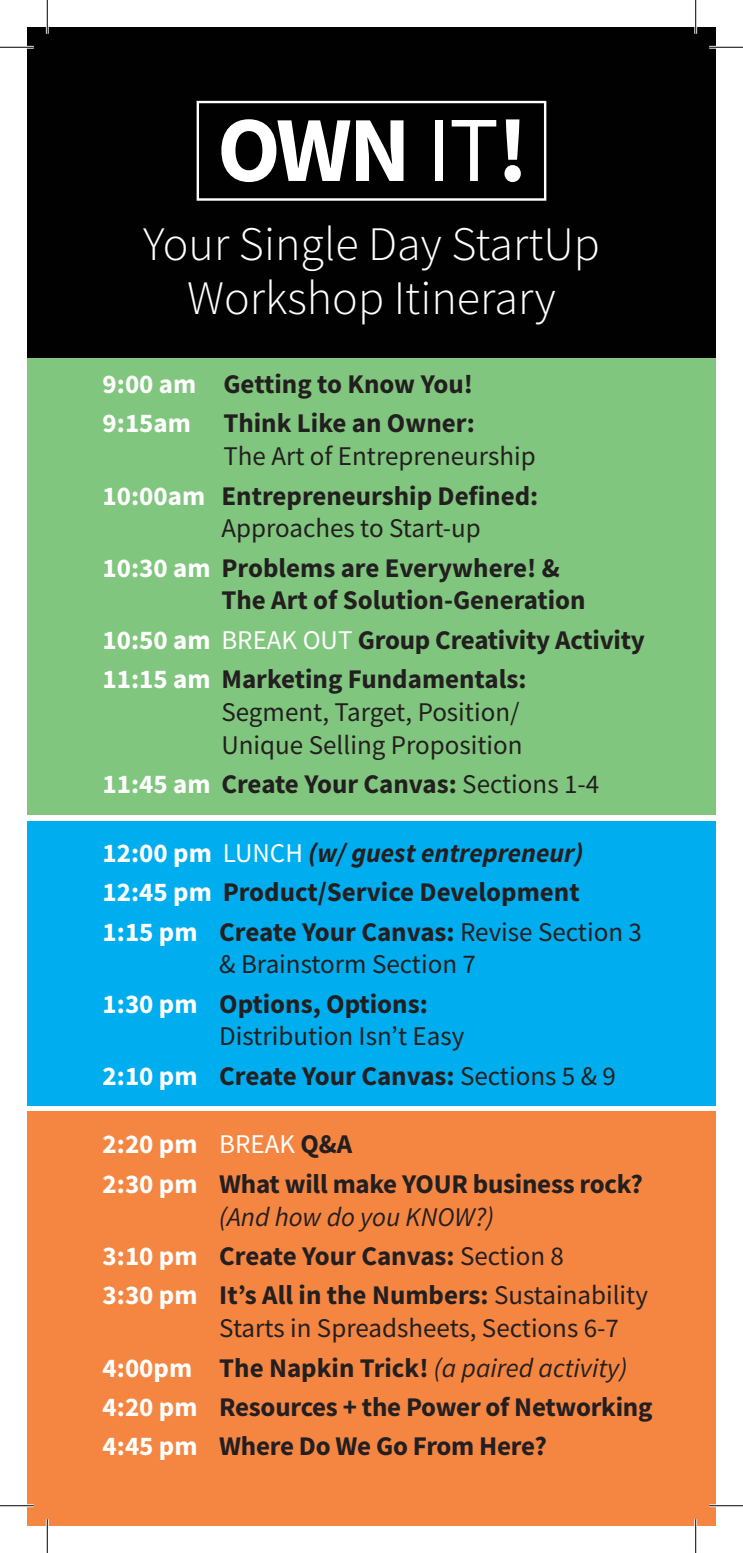
<style>
.page{position:relative;width:743px;height:1553px;background:#fff}
.page>*{position:absolute;margin:0;border:0;box-sizing:border-box;transform-origin:0 0}
.t1{font:700 92.92px "Source Sans Pro";color:#fff}
.t2{font:300 48.15px/53.3px "Source Sans Pro";color:#fff;text-align:center}
.t3{font:700 27px/39.4px "Source Sans Pro";color:#231f20}
.t4{font:27px/39.4px "Source Sans Pro";color:#231f20}
.s1{font-weight:400}
.s2{font-size:91.8px}
.s3{color:#fff}
.s4{font-weight:700;color:#fff}
.s5{font-weight:700}
.s6{font-weight:400;color:#fff}
.s7{font-style:italic}
.s8{font-weight:400;font-style:italic}
</style>
<div class="page">
<div style="left:27px;top:1112px;width:689px;height:414px;background:#f58642"></div>
<div style="left:27px;top:27px;width:689px;height:354px;background:#010101"></div>
<div style="left:27px;top:358px;width:689px;height:457px;background:#81c67e"></div>
<div style="left:27px;top:821px;width:689px;height:284px;background:#00aeef"></div>
<div style="left:196px;top:101px;width:350px;height:100px;border:2px solid #fff"></div>
<hr style="left:0;top:46px;width:34px;height:3px;background:#fff">
<hr style="left:709px;top:46px;width:33px;height:3px;background:#fff">
<hr style="left:0;top:1504px;width:34px;height:3px;background:#fff">
<hr style="left:709px;top:1504px;width:33px;height:3px;background:#fff">
<hr style="left:46px;top:0;width:3px;height:34px;background:#fff">
<hr style="left:46px;top:1519px;width:3px;height:33px;background:#fff">
<hr style="left:694px;top:0;width:3px;height:34px;background:#fff">
<hr style="left:694px;top:1519px;width:3px;height:33px;background:#fff">
<hr style="left:0;top:47px;width:34px;height:1px;background:#000">
<hr style="left:709px;top:47px;width:33px;height:1px;background:#000">
<hr style="left:0;top:1505px;width:34px;height:1px;background:#000">
<hr style="left:709px;top:1505px;width:33px;height:1px;background:#000">
<hr style="left:47px;top:0;width:1px;height:34px;background:#000">
<hr style="left:47px;top:1519px;width:1px;height:33px;background:#000">
<hr style="left:695px;top:0;width:1px;height:34px;background:#000">
<hr style="left:695px;top:1519px;width:1px;height:33px;background:#000">
<h1 class="t1" style="left:217px;top:87px;width:312px">OWN <span class="s1">IT</span><span class="s2">!</span></h1>
<h2 class="t2" style="left:143px;top:218px;width:458px">Your Single Day StartUp<br>Workshop Itinerary</h2>
<p class="t3" style="left:103px;top:364px;width:373px"><span class="s3">9:00 am</span> Getting to Know You!<br><span class="s3">9:15am</span> Think Like an Owner:</p>
<p class="t4" style="left:103px;top:436px;width:437px;text-align:right">The Art of Entrepreneurship<br><span class="s4">10:00am</span> <span class="s5">Entrepreneurship Defined:</span></p>
<p class="t3" style="left:103px;top:508px;width:458px;text-indent:119px"><span class="s1">Approaches to Start-up<br></span><span class="s3">10:30 am</span> Problems are Everywhere! &amp;</p>
<p class="t3" style="left:103px;top:580px;width:543px;text-indent:119px">The Art of Solution-Generation<br><span class="s3">10:50 am</span> <span class="s6">BREAK OUT</span> Group Creativity Activity<br><span class="s3">11:15 am</span> Marketing Fundamentals:</p>
<p class="t4" style="left:221px;top:695px;width:303px;line-height:32.6px">Segment, Target, Position/<br>Unique Selling Proposition</p>
<p class="t3" style="left:103px;top:764px;width:498px"><span class="s3">11:45 am</span> Create Your Canvas: <span class="s1">Sections 1-4</span></p>
<p class="t3" style="left:103px;top:832px;width:540px"><span class="s3">12:00 pm</span> <span class="s6">LUNCH</span> <span class="s7">(w/ guest entrepreneur)<br></span><span class="s3">12:45 pm</span> Product/Service Development<br><span class="s3">1:15 pm</span> Create Your Canvas: <span class="s1">Revise Section 3</span></p>
<p class="t4" style="left:103px;top:944px;width:375px;text-indent:116px">&amp; Brainstorm Section 7<br><span class="s4">1:30 pm</span> <span class="s5">Options, Options:</span></p>
<p class="t4" style="left:103px;top:1016px;width:514px;text-indent:116px">Distribution Isn’t Easy<br><span class="s4">2:10 pm</span> <span class="s5">Create Your Canvas:</span> Sections 5 &amp; 9</p>
<p class="t3" style="left:103px;top:1124px;width:541px"><span class="s3">2:20 pm</span> <span class="s6">BREAK</span> Q&amp;A<br><span class="s3">2:30 pm</span> What will make YOUR business rock?</p>
<p class="t3" style="left:103px;top:1196px;width:546px;text-indent:116px"><span class="s8">(And how do you KNOW?)<br></span><span class="s3">3:10 pm</span> Create Your Canvas: <span class="s1">Section 8<br></span><span class="s3">3:30 pm</span> It’s All in the Numbers: <span class="s1">Sustainability</span></p>
<p class="t3" style="left:103px;top:1308px;width:551px;text-indent:116px"><span class="s1">Starts in Spreadsheets, Sections 6-7<br></span><span class="s3">4:00pm</span> The Napkin Trick! <span class="s8">(a paired activity)<br></span><span class="s3">4:20 pm</span> Resources + the Power of Networking <span class="s3">4:45 pm</span> Where Do We Go From Here?</p>
</div>
